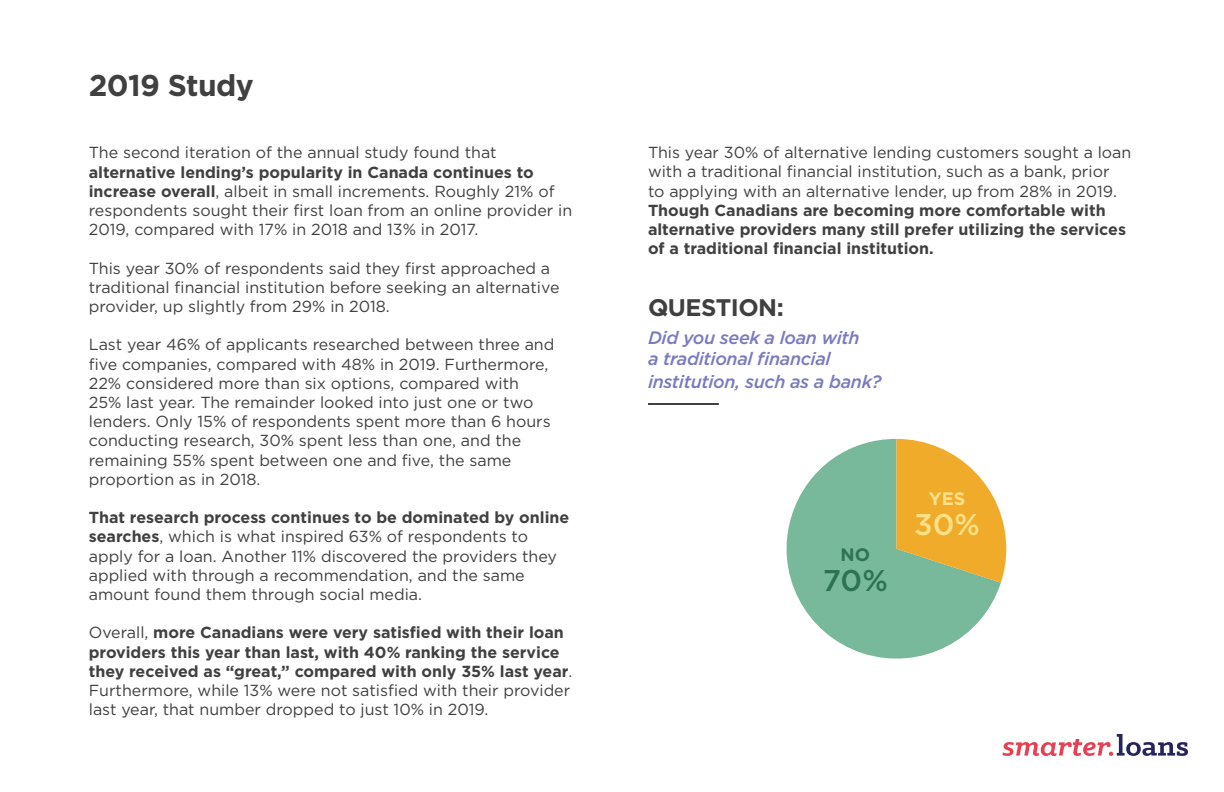
<style>
.page{position:relative;width:1224px;height:792px;background:#fff}
.page>*{position:absolute;margin:0;border:0;box-sizing:border-box;transform-origin:0 0}
.t1{font:700 30px "Gotham";letter-spacing:-.02em;color:#404041}
.t2{font:500 30px "Gotham";color:#fde189}
.t3{font:500 30px "Gotham";color:#2c7253}
.t4{font:700 24px "Gotham";letter-spacing:-.02em;color:#404041}
.t5{font:italic 500 18px/22.2px "Gotham";letter-spacing:-.02em;color:#7a7abf}
.t6{font:700 18px "Gotham";color:#fde189}
.t7{font:700 18px "Gotham";color:#2c7253}
.t8{font:16px/19.2px "Gotham";color:#404041}
.t9{font:700 16px/19.2px "Gotham";color:#404041}
.s1{font-weight:700}
.s2{font-weight:400}
</style>
<div class="page">
<hr style="left:648px;top:403px;width:71px;height:2px;background:#404041">
<svg style="left:786px;top:439px;width:215px;height:220px;fill:#78b89b"></svg>
<svg style="left:896px;top:439px;width:110px;height:144px"></svg>
<svg style="left:1002px;top:734px;width:186px;height:22px"></svg>
<h1 class="t1" style="left:89px;top:72px;width:166px">2019 Study</h1>
<p class="t8" style="left:89px;top:144px;width:409px">The second iteration of the annual study found that</p>
<p class="t8" style="left:89px;top:163px;width:485px"><span class="s1">alternative lending’s popularity in Canada continues to increase overall</span>, albeit in small increments. Roughly 21% of respondents sought their first loan from an online provider in 2019, compared with 17% in 2018 and 13% in 2017.</p>
<p class="t8" style="left:89px;top:259px;width:472px">This year 30% of respondents said they first approached a traditional financial institution before seeking an alternative provider, up slightly from 29% in 2018.</p>
<p class="t8" style="left:89px;top:336px;width:467px">Last year 46% of applicants researched between three and five companies, compared with 48% in 2019. Furthermore, 22% considered more than six options, compared with 25% last year. The remainder looked into just one or two lenders. Only 15% of respondents spent more than 6 hours conducting research, 30% spent less than one, and the remaining 55% spent between one and five, the same proportion as in 2018.</p>
<p class="t8" style="left:89px;top:509px;width:482px"><span class="s1">That research process continues to be dominated by online searches</span>, which is what inspired 63% of respondents to apply for a loan. Another 11% discovered the providers they applied with through a recommendation, and the same amount found them through social media.</p>
<p class="t9" style="left:89px;top:624px;width:485px"><span class="s2">Overall,</span> more Canadians were very satisfied with their loan providers this year than last, with 40% ranking the service they received as “great,” compared with only 35% last year<span class="s2">.<br>Furthermore, while 13% were not satisfied with their provider last year, that number dropped to just 10% in 2019.</span></p>
<p class="t8" style="left:648px;top:144px;width:485px">This year 30% of alternative lending customers sought a loan with a traditional financial institution, such as a bank, prior<br>to applying with an alternative lender, up from 28% in 2019.</p>
<p class="t9" style="left:648px;top:201px;width:480px">Though Canadians are becoming more comfortable with alternative providers many still prefer utilizing the services of a traditional financial institution.</p>
<h2 class="t4" style="left:648px;top:297px;width:137px">QUESTION:</h2>
<p class="t5" style="left:648px;top:327px;width:235px">Did you seek a loan with<br>a traditional financial institution, such as a bank?</p>
<p class="t7" style="left:841px;top:546px;width:31px">NO</p>
<h1 class="t3" style="left:823px;top:567px;width:66px">70%</h1>
<p class="t6" style="left:929px;top:490px;width:38px">YES</p>
<h1 class="t2" style="left:914px;top:511px;width:67px">30%</h1>
</div>
